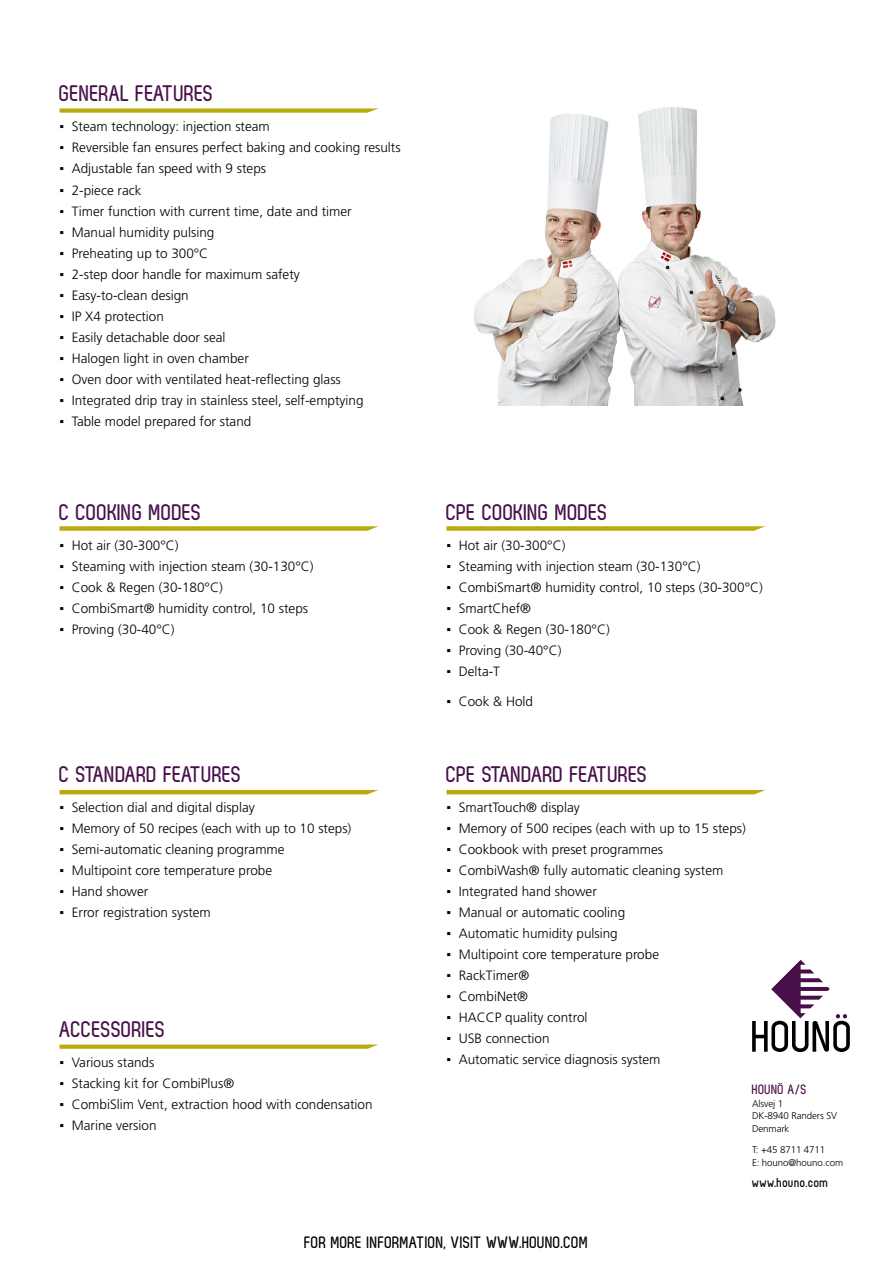
<style>
.page{position:relative;width:893px;height:1263px;background:#fff}
.page>*{position:absolute;margin:0;border:0;box-sizing:border-box;transform-origin:0 0}
.t1{font:700 22.5px "Zag";color:#47104a}
.t2{font:700 16.5px "Zag";color:#000}
.t3{font:300 13.5px "Frutiger LT";color:#000}
.t4{font:700 13.5px "Zag";letter-spacing:.015em;color:#000}
.t5{font:700 13.5px "Zag";color:#47104a}
.t6{font:300 9.75px/12.8px "Frutiger LT";letter-spacing:-.01em;color:#000}
.s1{font-family:"Verdana";font-weight:400}
</style>
<div class="page">
<svg style="left:752px;top:960px;width:98px;height:92px"></svg>
<svg style="left:60px;top:108px;width:318px;height:5px;background:#c4b835"></svg>
<svg style="left:60px;top:1044px;width:318px;height:5px;background:#c4b835"></svg>
<svg style="left:60px;top:790px;width:318px;height:4px"></svg>
<svg style="left:446px;top:790px;width:319px;height:4px"></svg>
<svg style="left:60px;top:526px;width:318px;height:5px;background:#c0b42a"></svg>
<svg style="left:446px;top:526px;width:319px;height:5px;background:#c0b42a"></svg>
<img style="left:474px;top:107px;width:302px;height:298px">
<h1 class="t1" style="left:60px;top:81px;width:156px">GENERAL FEATURES</h1>
<p class="t3" style="left:60px;top:119px;width:212px"><span class="s1">▪</span> Steam technology: injection steam</p>
<p class="t3" style="left:60px;top:140px;width:343px"><span class="s1">▪</span> Reversible fan ensures perfect baking and cooking results</p>
<p class="t3" style="left:60px;top:161px;width:208px"><span class="s1">▪</span> Adjustable fan speed with 9 steps</p>
<p class="t3" style="left:60px;top:182px;width:84px"><span class="s1">▪</span> 2-piece rack</p>
<p class="t3" style="left:60px;top:203px;width:294px"><span class="s1">▪</span> Timer function with current time, date and timer</p>
<p class="t3" style="left:60px;top:224px;width:156px"><span class="s1">▪</span> Manual humidity pulsing</p>
<p class="t3" style="left:60px;top:245px;width:150px"><span class="s1">▪</span> Preheating up to 300°C</p>
<p class="t3" style="left:60px;top:266px;width:242px"><span class="s1">▪</span> 2-step door handle for maximum safety</p>
<p class="t3" style="left:60px;top:287px;width:131px"><span class="s1">▪</span> Easy-to-clean design</p>
<p class="t3" style="left:60px;top:308px;width:106px"><span class="s1">▪</span> IP X4 protection</p>
<p class="t3" style="left:60px;top:329px;width:168px"><span class="s1">▪</span> Easily detachable door seal</p>
<p class="t3" style="left:60px;top:350px;width:191px"><span class="s1">▪</span> Halogen light in oven chamber</p>
<p class="t3" style="left:60px;top:371px;width:283px"><span class="s1">▪</span> Oven door with ventilated heat-reflecting glass</p>
<p class="t3" style="left:60px;top:392px;width:306px"><span class="s1">▪</span> Integrated drip tray in stainless steel, self-emptying</p>
<p class="t3" style="left:60px;top:413px;width:193px"><span class="s1">▪</span> Table model prepared for stand</p>
<h1 class="t1" style="left:60px;top:500px;width:144px">C COOKING MODES</h1>
<p class="t3" style="left:60px;top:538px;width:120px"><span class="s1">▪</span> Hot air (30-300°C)</p>
<p class="t3" style="left:60px;top:559px;width:255px"><span class="s1">▪</span> Steaming with injection steam (30-130°C)</p>
<p class="t3" style="left:60px;top:580px;width:165px"><span class="s1">▪</span> Cook &amp; Regen (30-180°C)</p>
<p class="t3" style="left:60px;top:601px;width:250px"><span class="s1">▪</span> CombiSmart® humidity control, 10 steps</p>
<p class="t3" style="left:60px;top:622px;width:116px"><span class="s1">▪</span> Proving (30-40°C)</p>
<h1 class="t1" style="left:60px;top:762px;width:183px">C STANDARD FEATURES</h1>
<p class="t3" style="left:60px;top:799px;width:197px"><span class="s1">▪</span> Selection dial and digital display</p>
<p class="t3" style="left:60px;top:820px;width:293px"><span class="s1">▪</span> Memory of 50 recipes (each with up to 10 steps)</p>
<p class="t3" style="left:60px;top:841px;width:227px"><span class="s1">▪</span> Semi-automatic cleaning programme</p>
<p class="t3" style="left:60px;top:862px;width:214px"><span class="s1">▪</span> Multipoint core temperature probe</p>
<p class="t3" style="left:60px;top:884px;width:90px"><span class="s1">▪</span> Hand shower</p>
<p class="t3" style="left:60px;top:905px;width:153px"><span class="s1">▪</span> Error registration system</p>
<h1 class="t1" style="left:60px;top:1017px;width:108px">ACCESSORIES</h1>
<p class="t3" style="left:60px;top:1055px;width:96px"><span class="s1">▪</span> Various stands</p>
<p class="t3" style="left:60px;top:1076px;width:176px"><span class="s1">▪</span> Stacking kit for CombiPlus®</p>
<p class="t3" style="left:60px;top:1097px;width:315px"><span class="s1">▪</span> CombiSlim Vent, extraction hood with condensation</p>
<p class="t3" style="left:60px;top:1118px;width:99px"><span class="s1">▪</span> Marine version</p>
<h1 class="t1" style="left:446px;top:500px;width:163px">CPE COOKING MODES</h1>
<p class="t3" style="left:446px;top:538px;width:120px"><span class="s1">▪</span> Hot air (30-300°C)</p>
<p class="t3" style="left:446px;top:559px;width:255px"><span class="s1">▪</span> Steaming with injection steam (30-130°C)</p>
<p class="t3" style="left:446px;top:580px;width:318px"><span class="s1">▪</span> CombiSmart® humidity control, 10 steps (30-300°C)</p>
<p class="t3" style="left:446px;top:601px;width:86px"><span class="s1">▪</span> SmartChef®</p>
<p class="t3" style="left:446px;top:622px;width:165px"><span class="s1">▪</span> Cook &amp; Regen (30-180°C)</p>
<p class="t3" style="left:446px;top:643px;width:116px"><span class="s1">▪</span> Proving (30-40°C)</p>
<p class="t3" style="left:446px;top:664px;width:55px"><span class="s1">▪</span> Delta-T</p>
<p class="t3" style="left:446px;top:694px;width:88px"><span class="s1">▪</span> Cook &amp; Hold</p>
<h1 class="t1" style="left:446px;top:762px;width:203px">CPE STANDARD FEATURES</h1>
<p class="t3" style="left:446px;top:799px;width:135px"><span class="s1">▪</span> SmartTouch® display</p>
<p class="t3" style="left:446px;top:820px;width:301px"><span class="s1">▪</span> Memory of 500 recipes (each with up to 15 steps)</p>
<p class="t3" style="left:446px;top:841px;width:218px"><span class="s1">▪</span> Cookbook with preset programmes</p>
<p class="t3" style="left:446px;top:862px;width:278px"><span class="s1">▪</span> CombiWash® fully automatic cleaning system</p>
<p class="t3" style="left:446px;top:884px;width:152px"><span class="s1">▪</span> Integrated hand shower</p>
<p class="t3" style="left:446px;top:905px;width:180px"><span class="s1">▪</span> Manual or automatic cooling</p>
<p class="t3" style="left:446px;top:926px;width:173px"><span class="s1">▪</span> Automatic humidity pulsing</p>
<p class="t3" style="left:446px;top:947px;width:214px"><span class="s1">▪</span> Multipoint core temperature probe</p>
<p class="t3" style="left:446px;top:968px;width:84px"><span class="s1">▪</span> RackTimer®</p>
<p class="t3" style="left:446px;top:989px;width:83px"><span class="s1">▪</span> CombiNet®</p>
<p class="t3" style="left:446px;top:1010px;width:143px"><span class="s1">▪</span> HACCP quality control</p>
<p class="t3" style="left:446px;top:1031px;width:105px"><span class="s1">▪</span> USB connection</p>
<p class="t3" style="left:446px;top:1052px;width:216px"><span class="s1">▪</span> Automatic service diagnosis system</p>
<p class="t5" style="left:752px;top:1082px;width:56px">HOUNÖ A/S</p>
<p class="t6" style="left:752px;top:1097px;width:87px">Alsvej 1<br>DK-8940 Randers SV<br>Denmark</p>
<p class="t6" style="left:752px;top:1144px;width:92px">T: +45 8711 4711<br>E: houno@houno.com</p>
<p class="t4" style="left:752px;top:1175px;width:78px">WWW.HOUNO.COM</p>
<p class="t2" style="left:305px;top:1233px;width:35px">FOR MORE</p>
<p class="t2" style="left:367px;top:1233px;width:8px">INFORMATION</p>
<p class="t2" style="left:444px;top:1233px;width:15px">, VISIT</p>
<p class="t2" style="left:487px;top:1233px;width:12px">WWW</p>
<p class="t2" style="left:519px;top:1233px;width:54px">.HOUNO.COM</p>
</div>
